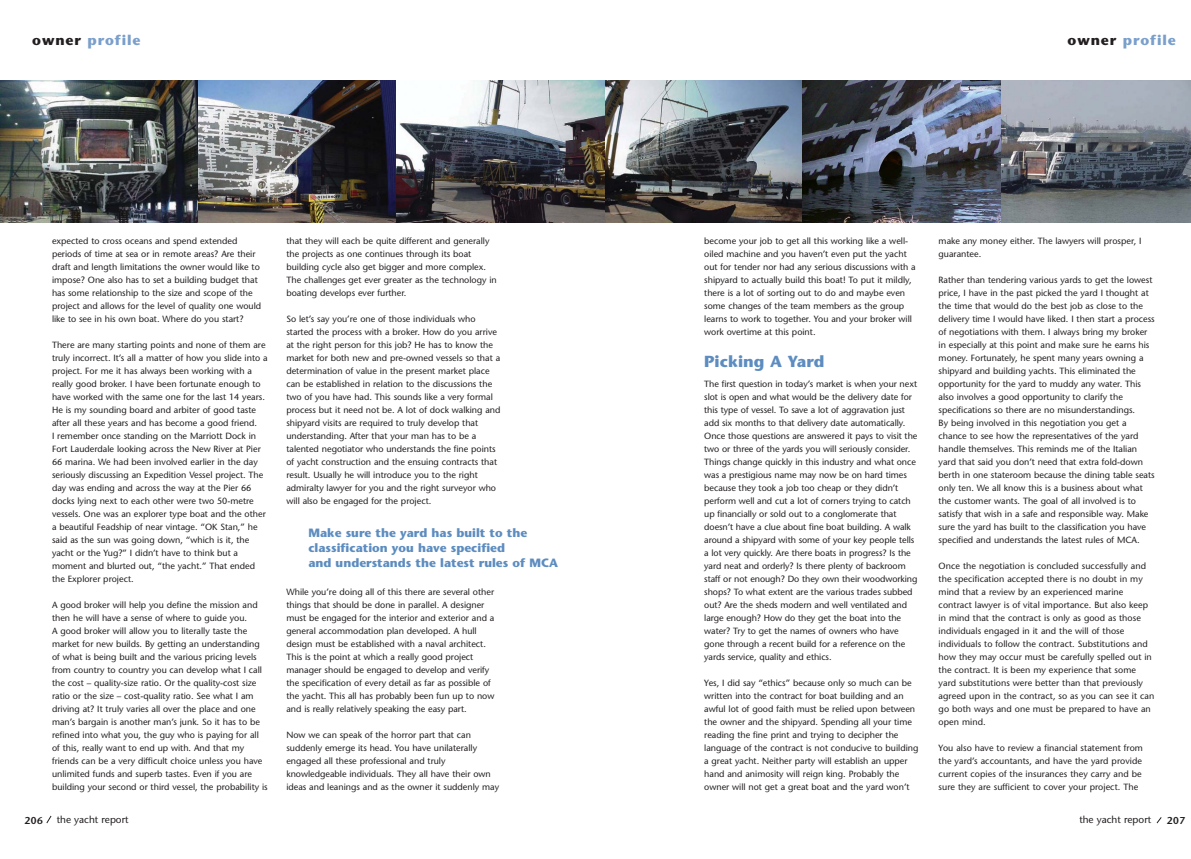
<style>
.page{position:relative;width:1191px;height:859px;background:#fff}
.page>*{position:absolute;margin:0;border:0;box-sizing:border-box;transform-origin:0 0}
.t1{font:700 16px "Stone Sans";color:#5d8dc0}
.t2{font:700 14px "Stone Sans";letter-spacing:.065em;color:#7a9fcb}
.t3{font:700 12px/15px "Stone Sans";color:#5d8dc0}
.t4{font:10px "Stone Sans";color:#231f20}
.t5{font:600 10px "Stone Sans";letter-spacing:.055em;color:#231f20}
.t6{font:9px/13px "Stone Sans";color:#231f20}
.s1{color:#231f20}
</style>
<div class="page">
<svg style="left:1156px;top:817px;width:6px;height:7px"></svg>
<svg style="left:46px;top:815px;width:6px;height:9px"></svg>
<img style="left:604px;top:80px;width:198px;height:142px">
<img style="left:802px;top:80px;width:199px;height:142px">
<svg style="left:1001px;top:80px;width:190px;height:142px"></svg>
<img style="left:0;top:80px;width:198px;height:142px">
<img style="left:198px;top:80px;width:199px;height:142px">
<img style="left:397px;top:80px;width:207px;height:142px">
<h2 class="t2" style="left:32px;top:35px;width:110px"><span class="s1">owner</span> profile</h2>
<h2 class="t2" style="left:1067px;top:35px;width:110px"><span class="s1">owner</span> profile</h2>
<p class="t6" style="left:52px;top:235px;width:211px">expected to cross oceans and spend extended periods of time at sea or in remote areas? Are their draft and length limitations the owner would like to impose? One also has to set a building budget that has some relationship to the size and scope of the project and allows for the level of quality one would like to see in his own boat. Where do you start?</p>
<p class="t6" style="left:52px;top:339px;width:217px">There are many starting points and none of them are truly incorrect. It’s all a matter of how you slide into a project. For me it has always been working with a really good broker. I have been fortunate enough to have worked with the same one for the last 14 years.<br>He is my sounding board and arbiter of good taste after all these years and has become a good friend.<br>I remember once standing on the Marriott Dock in Fort Lauderdale looking across the New River at Pier 66 marina. We had been involved earlier in the day seriously discussing an Expedition Vessel project. The day was ending and across the way at the Pier 66 docks lying next to each other were two 50-metre vessels. One was an explorer type boat and the other a beautiful Feadship of near vintage. “OK Stan,” he said as the sun was going down, “which is it, the yacht or the Yug?” I didn’t have to think but a moment and blurted out, “the yacht.” That ended the Explorer project.</p>
<p class="t6" style="left:52px;top:599px;width:217px">A good broker will help you define the mission and then he will have a sense of where to guide you.<br>A good broker will allow you to literally taste the market for new builds. By getting an understanding of what is being built and the various pricing levels from country to country you can develop what I call the cost – quality-size ratio. Or the quality-cost size ratio or the size – cost-quality ratio. See what I am driving at? It truly varies all over the place and one man’s bargain is another man’s junk. So it has to be refined into what you, the guy who is paying for all of this, really want to end up with. And that my friends can be a very difficult choice unless you have unlimited funds and superb tastes. Even if you are building your second or third vessel, the probability is</p>
<p class="t6" style="left:286px;top:235px;width:212px">that they will each be quite different and generally the projects as one continues through its boat building cycle also get bigger and more complex.<br>The challenges get ever greater as the technology in boating develops ever further.</p>
<p class="t6" style="left:286px;top:313px;width:216px">So let’s say you’re one of those individuals who started the process with a broker. How do you arrive at the right person for this job? He has to know the market for both new and pre-owned vessels so that a determination of value in the present market place can be established in relation to the discussions the two of you have had. This sounds like a very formal process but it need not be. A lot of dock walking and shipyard visits are required to truly develop that understanding. After that your man has to be a talented negotiator who understands the fine points of yacht construction and the ensuing contracts that result. Usually he will introduce you to the right admiralty lawyer for you and the right surveyor who will also be engaged for the project.</p>
<h3 class="t3" style="left:308px;top:527px;width:251px">Make sure the yard has built to the classification you have specified<br>and understands the latest rules of MCA</h3>
<p class="t6" style="left:286px;top:586px;width:209px">While you’re doing all of this there are several other things that should be done in parallel. A designer must be engaged for the interior and exterior and a general accommodation plan developed. A hull design must be established with a naval architect.<br>This is the point at which a really good project manager should be engaged to develop and verify the specification of every detail as far as possible of the yacht. This all has probably been fun up to now and is really relatively speaking the easy part.</p>
<p class="t6" style="left:286px;top:729px;width:214px">Now we can speak of the horror part that can suddenly emerge its head. You have unilaterally engaged all these professional and truly knowledgeable individuals. They all have their own ideas and leanings and as the owner it suddenly may</p>
<p class="t6" style="left:704px;top:235px;width:213px">become your job to get all this working like a well&shy;oiled machine and you haven’t even put the yacht out for tender nor had any serious discussions with a shipyard to actually build this boat! To put it mildly, there is a lot of sorting out to do and maybe even some changes of the team members as the group learns to work to together. You and your broker will work overtime at this point.</p>
<h1 class="t1" style="left:704px;top:355px;width:122px">Picking A Yard</h1>
<p class="t6" style="left:704px;top:378px;width:215px">The first question in today’s market is when your next slot is open and what would be the delivery date for this type of vessel. To save a lot of aggravation just add six months to that delivery date automatically.<br>Once those questions are answered it pays to visit the two or three of the yards you will seriously consider.<br>Things change quickly in this industry and what once was a prestigious name may now be on hard times because they took a job too cheap or they didn’t perform well and cut a lot of corners trying to catch up financially or sold out to a conglomerate that doesn’t have a clue about fine boat building. A walk around a shipyard with some of your key people tells a lot very quickly. Are there boats in progress? Is the yard neat and orderly? Is there plenty of backroom staff or not enough? Do they own their woodworking shops? To what extent are the various trades subbed out? Are the sheds modern and well ventilated and large enough? How do they get the boat into the water? Try to get the names of owners who have gone through a recent build for a reference on the yards service, quality and ethics.</p>
<p class="t6" style="left:704px;top:677px;width:216px">Yes, I did say “ethics” because only so much can be written into the contract for boat building and an awful lot of good faith must be relied upon between the owner and the shipyard. Spending all your time reading the fine print and trying to decipher the language of the contract is not conducive to building a great yacht. Neither party will establish an upper hand and animosity will reign king. Probably the owner will not get a great boat and the yard won’t</p>
<p class="t6" style="left:938px;top:235px;width:204px">make any money either. The lawyers will prosper, I guarantee.</p>
<p class="t6" style="left:938px;top:274px;width:218px">Rather than tendering various yards to get the lowest price, I have in the past picked the yard I thought at the time that would do the best job as close to the delivery time I would have liked. I then start a process of negotiations with them. I always bring my broker in especially at this point and make sure he earns his money. Fortunately, he spent many years owning a shipyard and building yachts. This eliminated the opportunity for the yard to muddy any water. This also involves a good opportunity to clarify the specifications so there are no misunderstandings.<br>By being involved in this negotiation you get a chance to see how the representatives of the yard handle themselves. This reminds me of the Italian yard that said you don’t need that extra fold-down berth in one stateroom because the dining table seats only ten. We all know this is a business about what the customer wants. The goal of all involved is to satisfy that wish in a safe and responsible way. Make sure the yard has built to the classification you have specified and understands the latest rules of MCA.</p>
<p class="t6" style="left:938px;top:560px;width:217px">Once the negotiation is concluded successfully and the specification accepted there is no doubt in my mind that a review by an experienced marine contract lawyer is of vital importance. But also keep in mind that the contract is only as good as those individuals engaged in it and the will of those individuals to follow the contract. Substitutions and how they may occur must be carefully spelled out in the contract. It is been my experience that some yard substitutions were better than that previously agreed upon in the contract, so as you can see it can go both ways and one must be prepared to have an open mind.</p>
<p class="t6" style="left:938px;top:742px;width:206px">You also have to review a financial statement from the yard’s accountants, and have the yard provide current copies of the insurances they carry and be sure they are sufficient to cover your project. The</p>
<p class="t5" style="left:24px;top:816px;width:20px">206</p>
<p class="t4" style="left:57px;top:816px;width:73px">the yacht report</p>
<p class="t4" style="left:1079px;top:816px;width:73px">the yacht report</p>
<p class="t5" style="left:1167px;top:816px;width:20px">207</p>
</div>
